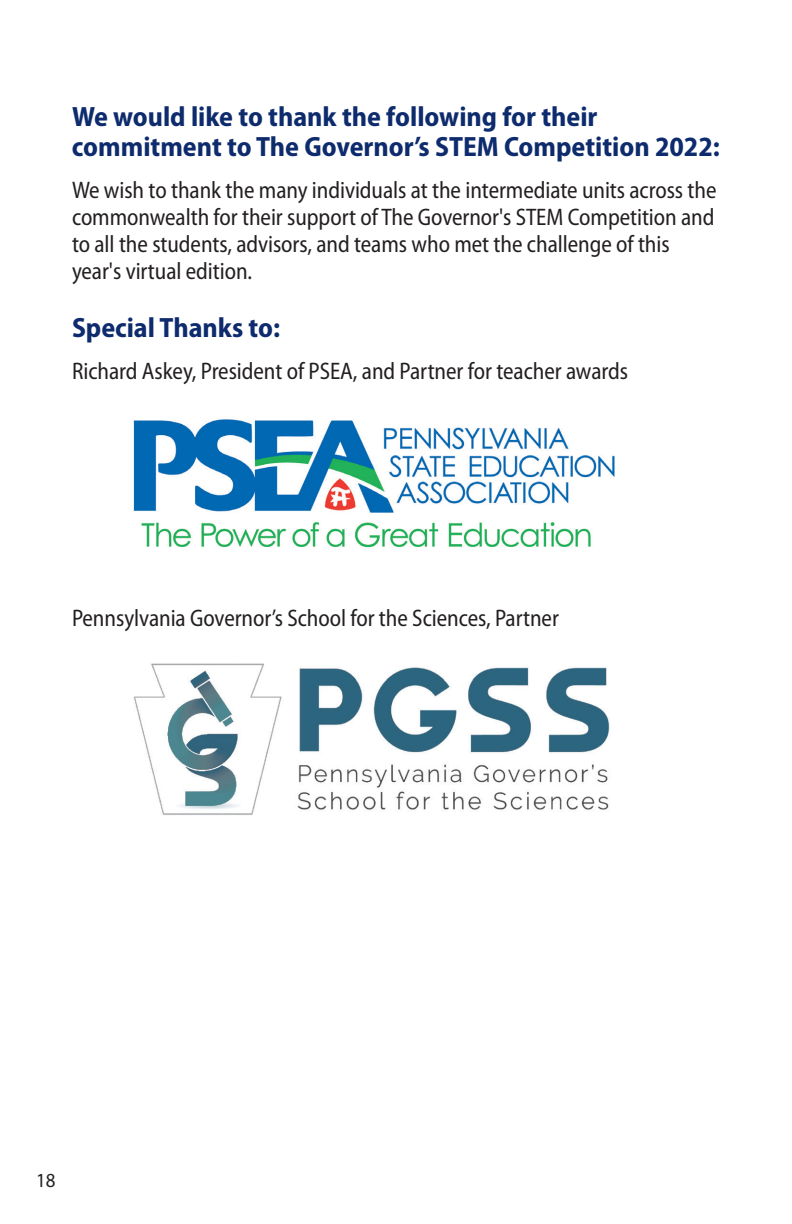
<style>
.page{position:relative;width:792px;height:1224px;background:#fff}
.page>*{position:absolute;margin:0;border:0;box-sizing:border-box;transform-origin:0 0}
.Headings_-_Level_1{font:700 semi-condensed 28px/30px "Myriad Pro";color:#0d2b6d}
.Text_-_Level_1{font:semi-condensed 24px/27px "Myriad Pro";letter-spacing:-.005em;color:#231f20;scale:.95 1}
.t1{font:20px "Myriad Pro";color:#231f20;scale:.95 1}
</style>
<div class="page">
<img style="left:133px;top:419px;width:482px;height:129px">
<img style="left:133px;top:663px;width:477px;height:152px">
<h1 class="Headings_-_Level_1" style="left:72px;top:102px;width:649px">We would like to thank the following for their commitment to The Governor’s STEM Competition 2022:</h1>
<p class="Text_-_Level_1" style="left:72px;top:177px;width:680px">We wish to thank the many individuals at the intermediate units across the commonwealth for their support of The Governor's STEM Competition and to all the students, advisors, and teams who met the challenge of this year's virtual edition.</p>
<h1 class="Headings_-_Level_1" style="left:72px;top:313px;width:210px">Special Thanks to:</h1>
<p class="Text_-_Level_1" style="left:72px;top:358px;width:587px">Richard Askey, President of PSEA, and Partner for teacher awards</p>
<p class="Text_-_Level_1" style="left:72px;top:605px;width:514px">Pennsylvania Governor’s School for the Sciences, Partner</p>
<p class="t1" style="left:36px;top:1168px;width:22px">18</p>
</div>
